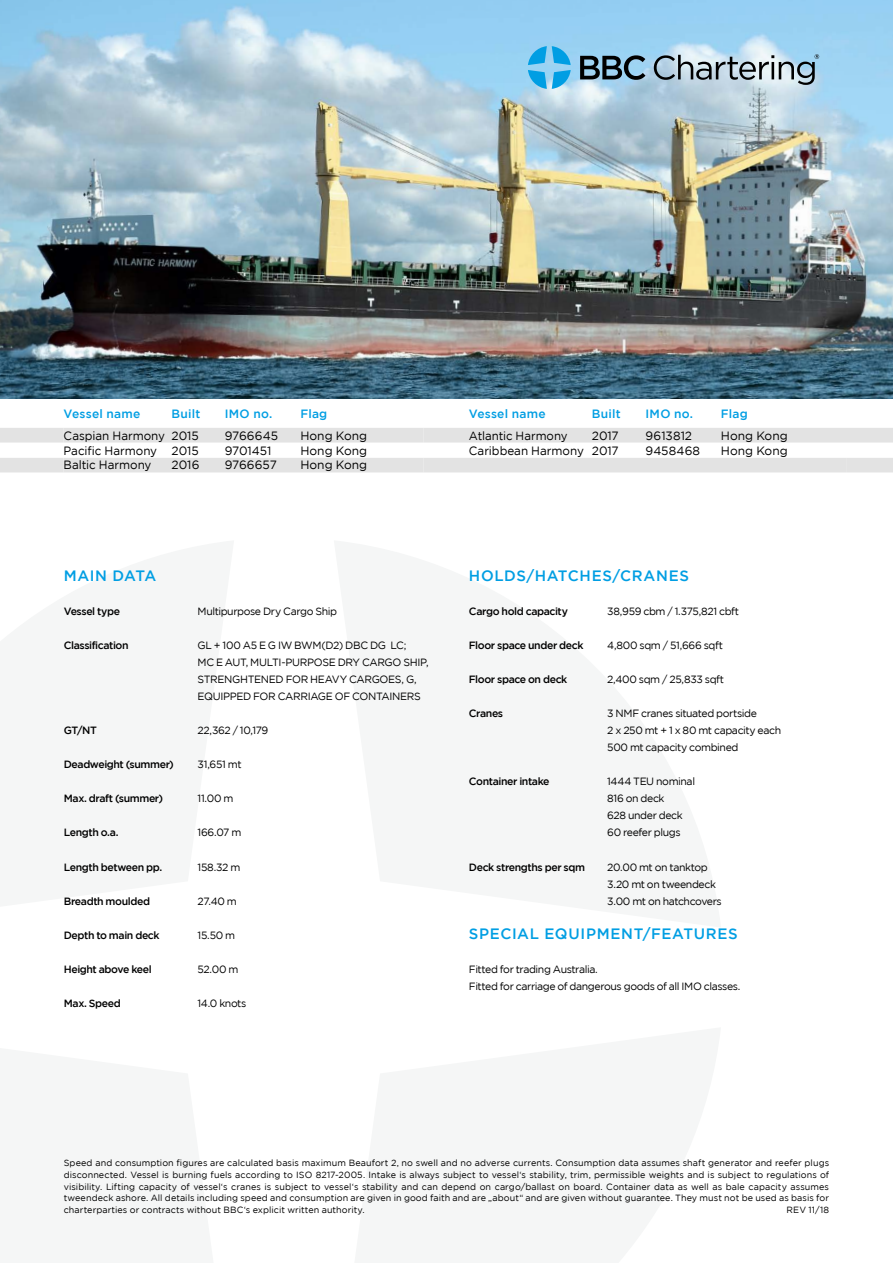
<style>
.page{position:relative;width:893px;height:1263px;background:#fff}
.page>*{position:absolute;margin:0;border:0;box-sizing:border-box;transform-origin:0 0}
.t1{font:500 15px "Gotham";letter-spacing:.04em;color:#009ee3}
.t2{font:500 15px "Gotham";letter-spacing:.02em;color:#009ee3}
.t3{font:12px "Gotham";color:#000}
.t4{font:500 12px "Gotham";letter-spacing:.02em;color:#009ee3}
.t5{font:11.85px "Gotham";letter-spacing:-.005em;color:#000}
.t6{font:10.5px/17px "Gotham";letter-spacing:-.035em;color:#000}
.t7{font:500 10.5px "Gotham";letter-spacing:-.035em;color:#000}
.t8{font:9px/11.7px "Gotham";letter-spacing:.005em;color:#000;text-align:justify}
</style>
<div class="page">
<img style="left:0;top:0;width:893px;height:399px">
<svg style="left:0;top:428px;width:893px;height:44px"></svg>
<svg style="left:580px;top:54px;width:239px;height:31px;background:#8fa4b1"></svg>
<svg style="left:528px;top:46px;width:43px;height:43px;background:#53baeb"></svg>
<h2 class="t4" style="left:64px;top:407px;width:78px">Vessel name</h2>
<h2 class="t4" style="left:172px;top:407px;width:30px">Built</h2>
<h2 class="t4" style="left:225px;top:407px;width:49px">IMO no.</h2>
<h2 class="t4" style="left:300px;top:407px;width:28px">Flag</h2>
<h2 class="t4" style="left:469px;top:407px;width:78px">Vessel name</h2>
<h2 class="t4" style="left:592px;top:407px;width:30px">Built</h2>
<h2 class="t4" style="left:645px;top:407px;width:49px">IMO no.</h2>
<h2 class="t4" style="left:721px;top:407px;width:28px">Flag</h2>
<h2 class="t3" style="left:64px;top:429px;width:137px">Caspian Harmony 2015</h2>
<h2 class="t3" style="left:225px;top:429px;width:55px">9766645</h2>
<h2 class="t3" style="left:300px;top:429px;width:68px">Hong Kong</h2>
<h3 class="t5" style="left:469px;top:429px;width:100px">Atlantic Harmony</h3>
<h2 class="t3" style="left:592px;top:429px;width:28px">2017</h2>
<h2 class="t3" style="left:645px;top:429px;width:48px">9613812</h2>
<h2 class="t3" style="left:721px;top:429px;width:68px">Hong Kong</h2>
<h2 class="t3" style="left:64px;top:444px;width:137px">Pacific Harmony 2015</h2>
<h2 class="t3" style="left:225px;top:444px;width:48px">9701451</h2>
<h2 class="t3" style="left:300px;top:444px;width:68px">Hong Kong</h2>
<h2 class="t3" style="left:469px;top:444px;width:151px">Caribbean Harmony 2017</h2>
<h2 class="t3" style="left:645px;top:444px;width:56px">9458468</h2>
<h2 class="t3" style="left:721px;top:444px;width:68px">Hong Kong</h2>
<h2 class="t3" style="left:64px;top:458px;width:89px">Baltic Harmony</h2>
<h2 class="t3" style="left:172px;top:458px;width:29px">2016</h2>
<h2 class="t3" style="left:225px;top:458px;width:54px">9766657</h2>
<h2 class="t3" style="left:300px;top:458px;width:68px">Hong Kong</h2>
<h1 class="t2" style="left:64px;top:567px;width:94px">MAIN DATA</h1>
<p class="t7" style="left:64px;top:606px;width:58px">Vessel type</p>
<p class="t6" style="left:198px;top:603px;width:141px">Multipurpose Dry Cargo Ship</p>
<p class="t7" style="left:64px;top:640px;width:66px">Classification</p>
<p class="t6" style="left:198px;top:637px;width:233px">GL + 100 A5 E G IW BWM(D2) DBC DG LC;<br>MC E AUT, MULTI-PURPOSE DRY CARGO SHIP, STRENGHTENED FOR HEAVY CARGOES, G, EQUIPPED FOR CARRIAGE OF CONTAINERS</p>
<p class="t7" style="left:64px;top:725px;width:35px">GT/NT</p>
<p class="t6" style="left:198px;top:722px;width:72px">22,362 / 10,179</p>
<p class="t7" style="left:64px;top:759px;width:112px">Deadweight (summer)</p>
<p class="t6" style="left:198px;top:756px;width:46px">31,651 mt</p>
<p class="t7" style="left:64px;top:793px;width:101px">Max. draft (summer)</p>
<p class="t6" style="left:198px;top:790px;width:37px">11.00 m</p>
<p class="t7" style="left:64px;top:827px;width:56px">Length o.a.</p>
<p class="t6" style="left:198px;top:824px;width:45px">166.07 m</p>
<p class="t7" style="left:64px;top:861px;width:100px">Length between pp.</p>
<p class="t6" style="left:198px;top:858px;width:44px">158.32 m</p>
<p class="t7" style="left:64px;top:895px;width:88px">Breadth moulded</p>
<p class="t6" style="left:198px;top:892px;width:41px">27.40 m</p>
<p class="t7" style="left:64px;top:929px;width:97px">Depth to main deck</p>
<p class="t6" style="left:198px;top:926px;width:39px">15.50 m</p>
<p class="t7" style="left:64px;top:963px;width:89px">Height above keel</p>
<p class="t6" style="left:198px;top:960px;width:42px">52.00 m</p>
<p class="t7" style="left:64px;top:997px;width:59px">Max. Speed</p>
<p class="t6" style="left:198px;top:994px;width:50px">14.0 knots</p>
<h1 class="t1" style="left:469px;top:567px;width:222px">HOLDS/HATCHES/CRANES</h1>
<p class="t7" style="left:469px;top:606px;width:101px">Cargo hold capacity</p>
<p class="t6" style="left:607px;top:603px;width:133px">38,959 cbm / 1.375,821 cbft</p>
<p class="t7" style="left:469px;top:640px;width:116px">Floor space under deck</p>
<p class="t6" style="left:607px;top:637px;width:117px">4,800 sqm / 51,666 sqft</p>
<p class="t7" style="left:469px;top:674px;width:100px">Floor space on deck</p>
<p class="t6" style="left:607px;top:671px;width:118px">2,400 sqm / 25,833 sqft</p>
<p class="t7" style="left:469px;top:708px;width:36px">Cranes</p>
<p class="t6" style="left:607px;top:705px;width:175px">3 NMF cranes situated portside<br>2 x 250 mt + 1 x 80 mt capacity each<br>500 mt capacity combined</p>
<p class="t7" style="left:469px;top:776px;width:82px">Container intake</p>
<p class="t6" style="left:607px;top:773px;width:89px">1444 TEU nominal<br>816 on deck<br>628 under deck<br>60 reefer plugs</p>
<p class="t7" style="left:469px;top:861px;width:118px">Deck strengths per sqm</p>
<p class="t6" style="left:607px;top:858px;width:116px">20.00 mt on tanktop<br>3.20 mt on tweendeck<br>3.00 mt on hatchcovers</p>
<h1 class="t1" style="left:469px;top:925px;width:270px">SPECIAL EQUIPMENT/FEATURES</h1>
<p class="t6" style="left:469px;top:960px;width:273px">Fitted for trading Australia.<br>Fitted for carriage of dangerous goods of all IMO classes.</p>
<p class="t8" style="left:64px;top:1157px;width:767px">Speed and consumption figures are calculated basis maximum Beaufort 2, no swell and no adverse currents. Consumption data assumes shaft generator and reefer plugs disconnected. Vessel is burning fuels according to ISO 8217-2005. Intake is always subject to vessel‘s stability, trim, permissible weights and is subject to regulations of visibility. Lifting capacity of vessel‘s cranes is subject to vessel‘s stability and can depend on cargo/ballast on board. Container data as well as bale capacity assumes tweendeck ashore. All details including speed and consumption are given in good faith and are „about“ and are given without guarantee. They must not be used as basis for charterparties or contracts without BBC‘s explicit written authority.</p>
<p class="t8" style="left:786px;top:1204px;width:44px">REV 11/18</p>
</div>
